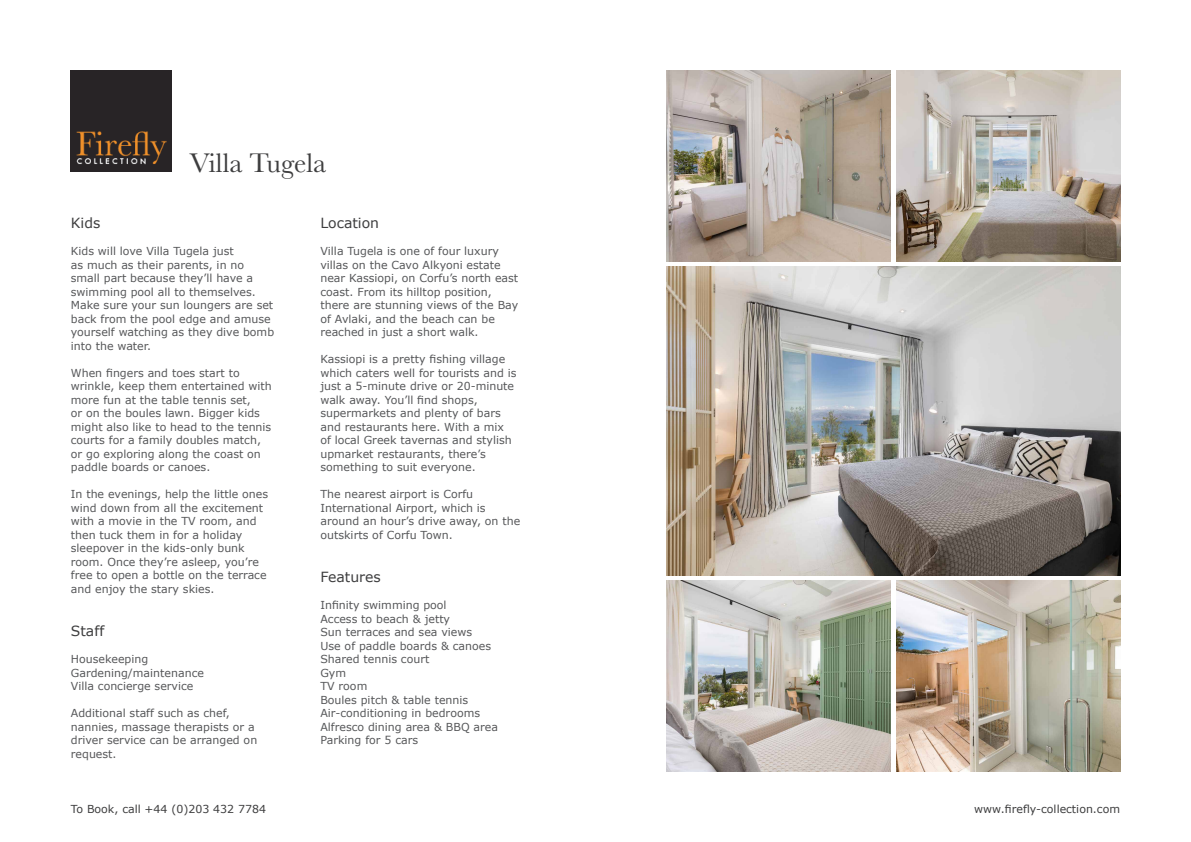
<style>
.page{position:relative;width:1191px;height:842px;background:#fff}
.page>*{position:absolute;margin:0;border:0;box-sizing:border-box;transform-origin:0 0}
.t1{font:28px "Baskerville";color:#3e3e3f}
.t2{font:14px "Verdana";color:#3e3e3f}
.t3{font:11px/13.5px "Verdana";color:#57585a}
.t4{font:11px "Verdana";color:#3e3e3f}
</style>
<div class="page">
<img style="left:71px;top:71px;width:101px;height:101px">
<img style="left:666px;top:267px;width:454px;height:308px">
<img style="left:666px;top:71px;width:224px;height:190px">
<img style="left:896px;top:71px;width:224px;height:190px">
<img style="left:666px;top:581px;width:224px;height:190px">
<img style="left:896px;top:581px;width:224px;height:190px">
<p class="t1" style="left:190px;top:145px;width:138px">Villa Tugela</p>
<p class="t2" style="left:71px;top:214px;width:31px">Kids</p>
<p class="t3" style="left:71px;top:244px;width:205px">Kids will love Villa Tugela just<br>as much as their parents, in no small part because they’ll have a swimming pool all to themselves.<br>Make sure your sun loungers are set back from the pool edge and amuse yourself watching as they dive bomb into the water.</p>
<p class="t3" style="left:71px;top:366px;width:202px">When fingers and toes start to wrinkle, keep them entertained with more fun at the table tennis set,<br>or on the boules lawn. Bigger kids might also like to head to the tennis courts for a family doubles match, or go exploring along the coast on paddle boards or canoes.</p>
<p class="t3" style="left:71px;top:487px;width:199px">In the evenings, help the little ones wind down from all the excitement with a movie in the TV room, and then tuck them in for a holiday sleepover in the kids-only bunk room. Once they’re asleep, you’re free to open a bottle on the terrace and enjoy the stary skies.</p>
<p class="t2" style="left:71px;top:622px;width:35px">Staff</p>
<p class="t3" style="left:71px;top:653px;width:79px">Housekeeping</p>
<p class="t3" style="left:71px;top:666px;width:135px">Gardening/maintenance</p>
<p class="t3" style="left:71px;top:680px;width:124px">Villa concierge service</p>
<p class="t3" style="left:71px;top:707px;width:188px">Additional staff such as chef, nannies, massage therapists or a driver service can be arranged on request.</p>
<p class="t4" style="left:71px;top:802px;width:197px">To Book, call +44 (0)203 432 7784</p>
<p class="t2" style="left:320px;top:214px;width:60px">Location</p>
<p class="t3" style="left:320px;top:244px;width:199px">Villa Tugela is one of four luxury villas on the Cavo Alkyoni estate near Kassiopi, on Corfu’s north east coast. From its hilltop position, there are stunning views of the Bay of Avlaki, and the beach can be reached in just a short walk.</p>
<p class="t3" style="left:320px;top:352px;width:198px">Kassiopi is a pretty fishing village which caters well for tourists and is just a 5-minute drive or 20-minute walk away. You’ll find shops, supermarkets and plenty of bars and restaurants here. With a mix of local Greek tavernas and stylish upmarket restaurants, there’s something to suit everyone.</p>
<p class="t3" style="left:320px;top:487px;width:201px">The nearest airport is Corfu<br>International Airport, which is around an hour’s drive away, on the outskirts of Corfu Town.</p>
<p class="t2" style="left:320px;top:568px;width:62px">Features</p>
<p class="t3" style="left:320px;top:599px;width:128px">Infinity swimming pool</p>
<p class="t3" style="left:320px;top:612px;width:131px">Access to beach &amp; jetty</p>
<p class="t3" style="left:320px;top:626px;width:153px">Sun terraces and sea views</p>
<p class="t3" style="left:320px;top:639px;width:172px">Use of paddle boards &amp; canoes</p>
<p class="t3" style="left:320px;top:653px;width:110px">Shared tennis court</p>
<p class="t3" style="left:320px;top:666px;width:27px">Gym</p>
<p class="t3" style="left:320px;top:680px;width:48px">TV room</p>
<p class="t3" style="left:320px;top:693px;width:149px">Boules pitch &amp; table tennis</p>
<p class="t3" style="left:320px;top:707px;width:161px">Air-conditioning in bedrooms</p>
<p class="t3" style="left:320px;top:720px;width:179px">Alfresco dining area &amp; BBQ area</p>
<p class="t3" style="left:320px;top:734px;width:99px">Parking for 5 cars</p>
<p class="t4" style="left:974px;top:802px;width:147px">www.firefly-collection.com</p>
</div>
